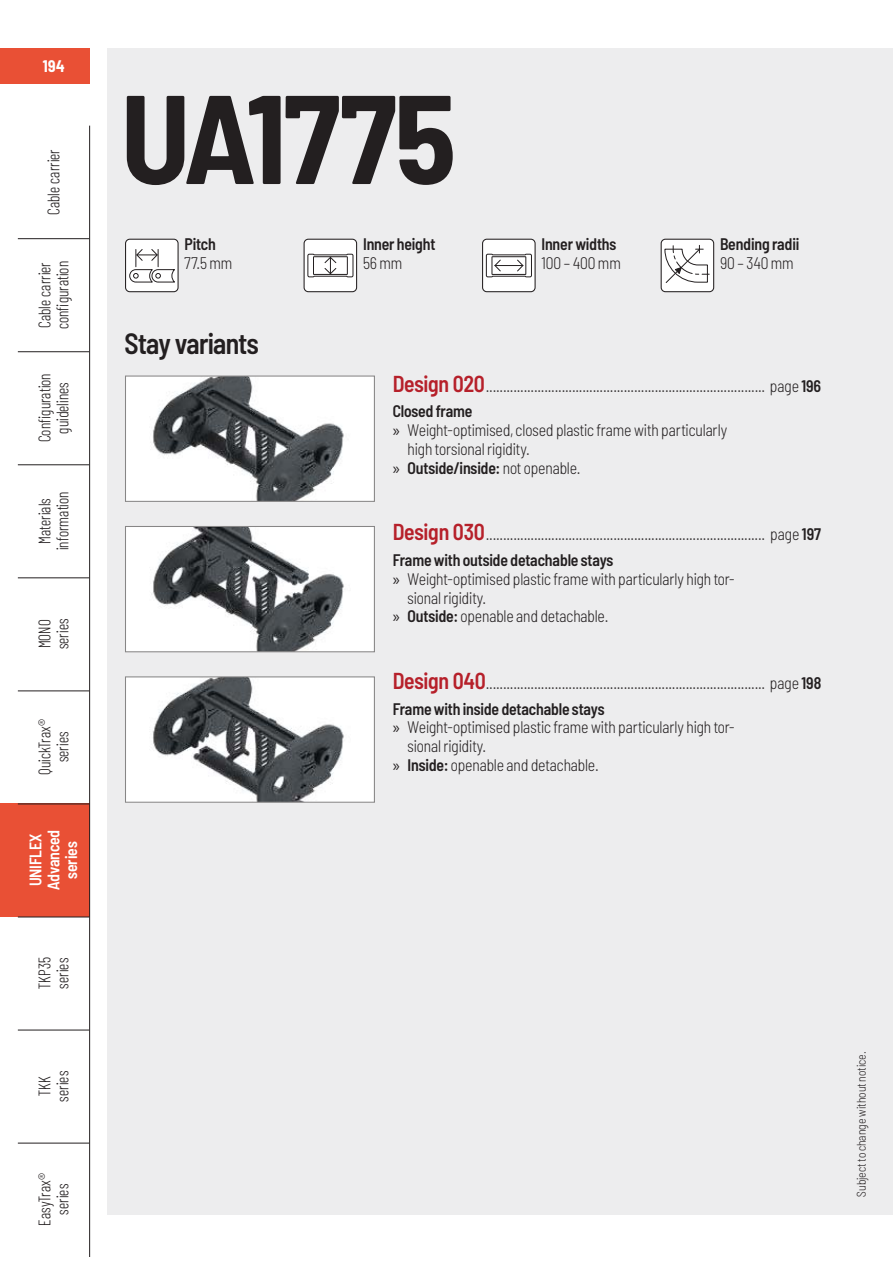
<style>
.page{position:relative;width:893px;height:1263px;background:#fff}
.page>*{position:absolute;margin:0;border:0;box-sizing:border-box;transform-origin:0 0}
.t1{font:700 semi-condensed 126px "Barlow";letter-spacing:-.03em;color:#231f20}
.t2{font:600 semi-condensed 29.4px "Barlow";letter-spacing:-.025em;color:#231f20;scale:.95 1}
.t3{font:300 semi-condensed 16.8px "Barlow";letter-spacing:-.01em;color:#231f20;scale:.95 1}
.t4{font:300 16.8px/17.9px "Barlow Condensed";letter-spacing:.005em;color:#231f20;text-align:center;scale:.95 1}
.t5{font:600 semi-condensed 16.8px "Barlow";letter-spacing:-.01em;color:#231f20;scale:.95 1}
.t6{font:600 semi-condensed 16.8px/17.9px "Barlow";letter-spacing:-.01em;color:#fff;text-align:center;scale:.95 1}
.t7{font:700 semi-condensed 16.8px "Barlow";color:#fff;scale:.95 1}
.t8{font:300 semi-condensed 12.6px "Barlow";letter-spacing:.005em;color:#231f20;scale:.95 1}
.s1{font-weight:600;font-size:23.1px;color:#b6202a}
.s2{font-weight:600}
.s3{font-family:"Myriad Pro";font-weight:400;font-stretch:normal}
.s4{font-weight:300}
</style>
<div class="page">
<div style="left:0;top:804px;width:89px;height:113px;background:#e95035"></div>
<div style="left:107px;top:48px;width:786px;height:1167px;background:#ededee"></div>
<img style="left:127px;top:378px;width:246px;height:122px">
<div style="left:125px;top:376px;width:250px;height:126px;border:1px solid #878686"></div>
<img style="left:127px;top:528px;width:246px;height:122px">
<div style="left:125px;top:526px;width:250px;height:126px;border:1px solid #878686"></div>
<img style="left:127px;top:678px;width:246px;height:123px">
<div style="left:125px;top:676px;width:250px;height:127px;border:1px solid #878686"></div>
<div style="left:126px;top:239px;width:52px;height:53px;background:#fff;border-radius:4px"></div>
<svg style="left:129px;top:249px;width:46px;height:34px"></svg>
<div style="left:125px;top:239px;width:54px;height:53px;border:1px solid #231f20;border-radius:4px"></div>
<div style="left:304px;top:239px;width:53px;height:53px;background:#fff;border-radius:4px"></div>
<svg style="left:307px;top:254px;width:46px;height:23px"></svg>
<div style="left:313px;top:256px;width:35px;height:19px;border:1px solid #231f20"></div>
<div style="left:304px;top:239px;width:53px;height:53px;border:1px solid #231f20;border-radius:4px"></div>
<div style="left:482px;top:239px;width:53px;height:53px;background:#fff;border-radius:4px"></div>
<svg style="left:485px;top:253px;width:47px;height:25px"></svg>
<div style="left:491px;top:256px;width:35px;height:19px;border:1px solid #231f20"></div>
<div style="left:482px;top:239px;width:54px;height:53px;border:1px solid #231f20;border-radius:4px"></div>
<div style="left:661px;top:239px;width:53px;height:53px;background:#fff;border-radius:4px"></div>
<svg style="left:664px;top:245px;width:45px;height:38px"></svg>
<div style="left:661px;top:239px;width:53px;height:53px;border:1px solid #231f20;border-radius:4px"></div>
<div style="left:0;top:48px;width:89px;height:36px;background:#e95035"></div>
<hr style="left:18px;top:351px;width:71px;height:1px;background:#231f20">
<hr style="left:18px;top:464px;width:71px;height:1px;background:#231f20">
<hr style="left:18px;top:577px;width:71px;height:1px;background:#231f20">
<hr style="left:18px;top:691px;width:71px;height:1px;background:#231f20">
<hr style="left:18px;top:804px;width:71px;height:1px;background:#231f20">
<hr style="left:18px;top:917px;width:71px;height:1px;background:#231f20">
<hr style="left:18px;top:1030px;width:71px;height:1px;background:#231f20">
<hr style="left:18px;top:1143px;width:71px;height:1px;background:#231f20">
<hr style="left:18px;top:238px;width:71px;height:1px;background:#231f20">
<hr style="left:89px;top:126px;width:1px;height:1130px;background:#231f20">
<p class="t7" style="left:43px;top:56px;width:24px">194</p>
<p class="t4" style="left:46px;top:215px;width:71px;rotate:-90deg">Cable carrier</p>
<p class="t4" style="left:37px;top:329px;width:73px;text-align:left;rotate:-90deg">Cable carrier configuration</p>
<p class="t4" style="left:37px;top:442px;width:74px;rotate:-90deg">Configuration guidelines</p>
<p class="t4" style="left:37px;top:550px;width:63px;rotate:-90deg">Materials information</p>
<p class="t4" style="left:37px;top:649px;width:34px;text-align:left;rotate:-90deg">MONO series</p>
<p class="t4" style="left:37px;top:775px;width:61px;rotate:-90deg">QuickTrax® series</p>
<p class="t6" style="left:28px;top:890px;width:65px;rotate:-90deg">UNIFLEX<br>Advanced series</p>
<p class="t4" style="left:37px;top:989px;width:35px;text-align:left;rotate:-90deg">TKP35 series</p>
<p class="t4" style="left:37px;top:1102px;width:34px;rotate:-90deg">TKK series</p>
<p class="t4" style="left:37px;top:1226px;width:57px;rotate:-90deg">EasyTrax® series</p>
<h1 class="t1" style="left:121px;top:67px;width:337px">UA1775</h1>
<p class="t5" style="left:185px;top:238px;width:34px">Pitch</p>
<p class="t3" style="left:185px;top:257px;width:52px">77.5 mm</p>
<h2 class="t2" style="left:125px;top:333px;width:142px">Stay variants</h2>
<p class="t5" style="left:363px;top:238px;width:78px">Inner height</p>
<p class="t3" style="left:363px;top:257px;width:43px">56 mm</p>
<p class="t5" style="left:541px;top:238px;width:80px">Inner widths</p>
<p class="t3" style="left:541px;top:257px;width:85px">100 – 400 mm</p>
<p class="t5" style="left:720px;top:238px;width:85px">Bending radii</p>
<p class="t3" style="left:720px;top:257px;width:79px">90 – 340 mm</p>
<p class="t3" style="left:393px;top:380px;width:452px"><span class="s1">Design 020</span> ................................................................................. page <span class="s2">196</span></p>
<p class="t5" style="left:393px;top:405px;width:85px">Closed frame</p>
<p class="t3" style="left:393px;top:424px;width:353px"><span class="s3">»</span> Weight-optimised, closed plastic frame with particularly</p>
<p class="t3" style="left:408px;top:443px;width:130px">high torsional rigidity.</p>
<p class="t5" style="left:393px;top:462px;width:199px"><span class="s3">»</span> Outside/inside: <span class="s4">not openable.</span></p>
<p class="t3" style="left:393px;top:528px;width:452px"><span class="s1">Design 030</span> ................................................................................. page <span class="s2">197</span></p>
<p class="t5" style="left:393px;top:554px;width:234px">Frame with outside detachable stays</p>
<p class="t3" style="left:393px;top:573px;width:362px"><span class="s3">»</span> Weight-optimised plastic frame with particularly high tor-</p>
<p class="t3" style="left:408px;top:592px;width:84px">sional rigidity.</p>
<p class="t3" style="left:393px;top:610px;width:228px"><span class="s3">»</span> <span class="s2">Outside:</span> openable and detachable.</p>
<p class="t3" style="left:393px;top:677px;width:452px"><span class="s1">Design 040</span> ................................................................................. page <span class="s2">198</span></p>
<p class="t5" style="left:393px;top:703px;width:224px">Frame with inside detachable stays</p>
<p class="t3" style="left:393px;top:721px;width:362px"><span class="s3">»</span> Weight-optimised plastic frame with particularly high tor-</p>
<p class="t3" style="left:408px;top:740px;width:84px">sional rigidity.</p>
<p class="t3" style="left:393px;top:759px;width:218px"><span class="s3">»</span> <span class="s2">Inside:</span> openable and detachable.</p>
<p class="t8" style="left:857px;top:1197px;width:154px;rotate:-90deg">Subject to change without notice.</p>
</div>
